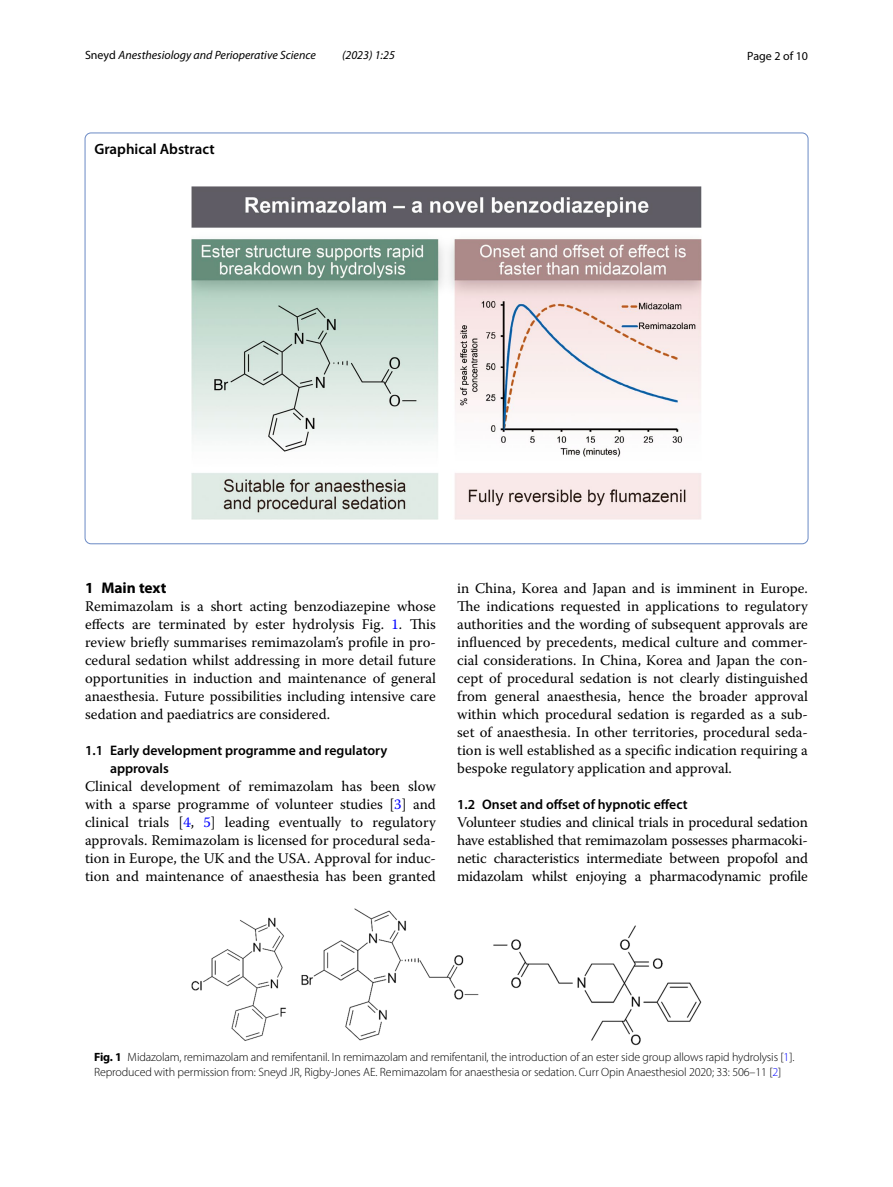
<style>
.page{position:relative;width:893px;height:1187px;background:#fff}
.page>*{position:absolute;margin:0;border:0;box-sizing:border-box;transform-origin:0 0}
.t1{font:700 15.45px "Myriad Pro";color:#000}
.t2{font:600 15px "Myriad Pro";color:#000}
.t3{font:14.7px/18px "Warnock Pro";color:#000;text-align:justify}
.t4{font:600 13.8px/18px "Myriad Pro";color:#000}
.t5{font:300 12px/15px "Myriad Pro";letter-spacing:-.01em;color:#000}
.t6{font:italic 12px "Myriad Pro";color:#000}
.t7{font:12px "Myriad Pro";color:#000}
.s1{font-style:normal}
.s2{color:#00f}
.s3{font-weight:700}
</style>
<div class="page">
<img style="left:191px;top:908px;width:511px;height:137px">
<img style="left:191px;top:186px;width:511px;height:333px">
<p class="t6" style="left:85px;top:48px;width:232px"><span class="s1">Sneyd</span> Anesthesiology and Perioperative Science</p>
<p class="t6" style="left:342px;top:48px;width:54px">(2023) 1:25</p>
<p class="t7" style="left:747px;top:48px;width:62px">Page 2 of 10</p>
<p class="t2" style="left:94px;top:139px;width:122px">Graphical Abstract</p>
<p class="t1" style="left:85px;top:578px;width:83px">1 Main text</p>
<p class="t3" style="left:85px;top:597px;width:352px">Remimazolam is a short acting benzodiazepine whose effects are terminated by ester hydrolysis Fig. <span class="s2">1</span>. This review briefly summarises remimazolam’s profile in pro&shy;cedural sedation whilst addressing in more detail future opportunities in induction and maintenance of general anaesthesia. Future possibilities including intensive care sedation and paediatrics are considered.</p>
<p class="t4" style="left:110px;top:741px;width:279px;text-indent:-25px">1.1 Early development programme and regulatory approvals</p>
<p class="t3" style="left:85px;top:777px;width:352px">Clinical development of remimazolam has been slow with a sparse programme of volunteer studies [<span class="s2">3</span>] and clinical trials [<span class="s2">4</span>, <span class="s2">5</span>] leading eventually to regulatory approvals. Remimazolam is licensed for procedural seda&shy;tion in Europe, the UK and the USA. Approval for induc&shy;tion and maintenance of anaesthesia has been granted</p>
<p class="t3" style="left:457px;top:578px;width:352px">in China, Korea and Japan and is imminent in Europe.<br>The indications requested in applications to regulatory authorities and the wording of subsequent approvals are influenced by precedents, medical culture and commer&shy;cial considerations. In China, Korea and Japan the con&shy;cept of procedural sedation is not clearly distinguished from general anaesthesia, hence the broader approval within which procedural sedation is regarded as a sub&shy;set of anaesthesia. In other territories, procedural seda&shy;tion is well established as a specific indication requiring a bespoke regulatory application and approval.</p>
<p class="t4" style="left:457px;top:794px;width:232px">1.2 Onset and offset of hypnotic effect</p>
<p class="t3" style="left:457px;top:812px;width:352px">Volunteer studies and clinical trials in procedural sedation have established that remimazolam possesses pharmacoki&shy;netic characteristics intermediate between propofol and midazolam whilst enjoying a pharmacodynamic profile</p>
<p class="t5" style="left:94px;top:1049px;width:702px"><span class="s3">Fig. 1</span> Midazolam, remimazolam and remifentanil. In remimazolam and remifentanil, the introduction of an ester side group allows rapid hydrolysis [<span class="s2">1</span>].<br>Reproduced with permission from: Sneyd JR, Rigby-Jones AE. Remimazolam for anaesthesia or sedation. Curr Opin Anaesthesiol 2020; 33: 506–11 [<span class="s2">2</span>]</p>
</div>
